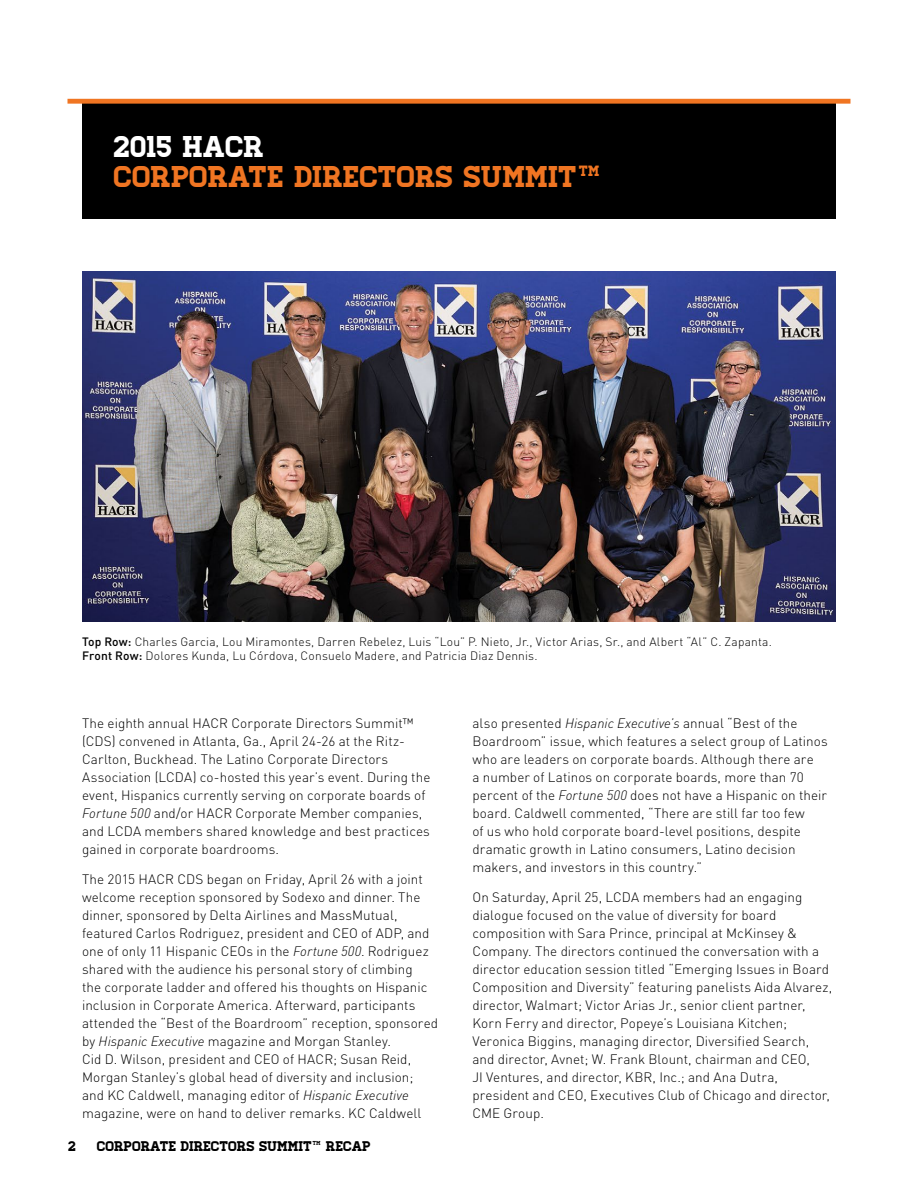
<style>
.page{position:relative;width:918px;height:1188px;background:#fff}
.page>*{position:absolute;margin:0;border:0;box-sizing:border-box;transform-origin:0 0}
.t1{font:30px/30px "Homestead";color:#f07522}
.t2{font:14.1px "Homestead";letter-spacing:-.005em;color:#000}
.body_big{font:300 13.5px/18px "DINOT";letter-spacing:.005em;color:#000}
.t3{font:300 12px "DINOT";letter-spacing:.015em;color:#000}
.s1{color:#fff}
.s2{font-weight:500}
.s3{font-style:italic}
.s4{font-size:26.4px}
</style>
<div class="page">
<div style="left:82px;top:102px;width:754px;height:116px;background:#000"></div>
<div style="left:68px;top:99px;width:782px;height:5px;background:#f07522"></div>
<img style="left:82px;top:271px;width:754px;height:351px">
<p class="t1" style="left:114px;top:132px;width:487px"><span class="s1">2015 HACR<br></span>CORPORATE DIRECTORS SUMMIT<sup>TM</sup></p>
<p class="t3" style="left:82px;top:634px;width:691px"><span class="s2">Top Row:</span> Charles Garcia, Lou Miramontes, Darren Rebelez, Luis “Lou” P. Nieto, Jr., Victor Arias, Sr., and Albert “Al” C. Zapanta.</p>
<p class="t3" style="left:82px;top:648px;width:457px"><span class="s2">Front Row:</span> Dolores Kunda, Lu Córdova, Consuelo Madere, and Patricia Diaz Dennis.</p>
<p class="body_big" style="left:82px;top:714px;width:350px">The eighth annual HACR Corporate Directors Summit™ (CDS) convened in Atlanta, Ga., April 24-26 at the Ritz-Carlton, Buckhead. The Latino Corporate Directors Association (LCDA) co-hosted this year’s event. During the event, Hispanics currently serving on corporate boards of <span class="s3">Fortune 500</span> and/or HACR Corporate Member companies, and LCDA members shared knowledge and best practices gained in corporate boardrooms.</p>
<p class="body_big" style="left:82px;top:870px;width:358px">The 2015 HACR CDS began on Friday, April 26 with a joint welcome reception sponsored by Sodexo and dinner. The dinner, sponsored by Delta Airlines and MassMutual, featured Carlos Rodriguez, president and CEO of ADP, and one of only 11 Hispanic CEOs in the <span class="s3">Fortune 500</span>. Rodriguez shared with the audience his personal story of climbing<br>the corporate ladder and offered his thoughts on Hispanic inclusion in Corporate America. Afterward, participants attended the “Best of the Boardroom” reception, sponsored by <span class="s3">Hispanic Executive</span> magazine and Morgan Stanley.<br>Cid D. Wilson, president and CEO of HACR; Susan Reid, Morgan Stanley’s global head of diversity and inclusion; and KC Caldwell, managing editor of <span class="s3">Hispanic Executive </span>magazine, were on hand to deliver remarks. KC Caldwell</p>
<p class="t2" style="left:69px;top:1138px;width:9px">2</p>
<p class="t2" style="left:97px;top:1138px;width:275px">CORPORATE DIRECTORS SUMMIT<span class="s4">™</span> RECAP</p>
<p class="body_big" style="left:472px;top:714px;width:357px">also presented <span class="s3">Hispanic Executive’s</span> annual “Best of the Boardroom” issue, which features a select group of Latinos who are leaders on corporate boards. Although there are<br>a number of Latinos on corporate boards, more than 70 percent of the <span class="s3">Fortune 500</span> does not have a Hispanic on their board. Caldwell commented, “There are still far too few<br>of us who hold corporate board-level positions, despite dramatic growth in Latino consumers, Latino decision makers, and investors in this country.”</p>
<p class="body_big" style="left:472px;top:888px;width:361px">On Saturday, April 25, LCDA members had an engaging dialogue focused on the value of diversity for board composition with Sara Prince, principal at McKinsey &amp; Company. The directors continued the conversation with a director education session titled “Emerging Issues in Board Composition and Diversity” featuring panelists Aida Alvarez, director, Walmart; Victor Arias Jr., senior client partner, Korn Ferry and director, Popeye’s Louisiana Kitchen; Veronica Biggins, managing director, Diversified Search, and director, Avnet; W. Frank Blount, chairman and CEO,<br>JI Ventures, and director, KBR, Inc.; and Ana Dutra, president and CEO, Executives Club of Chicago and director, CME Group.</p>
</div>
